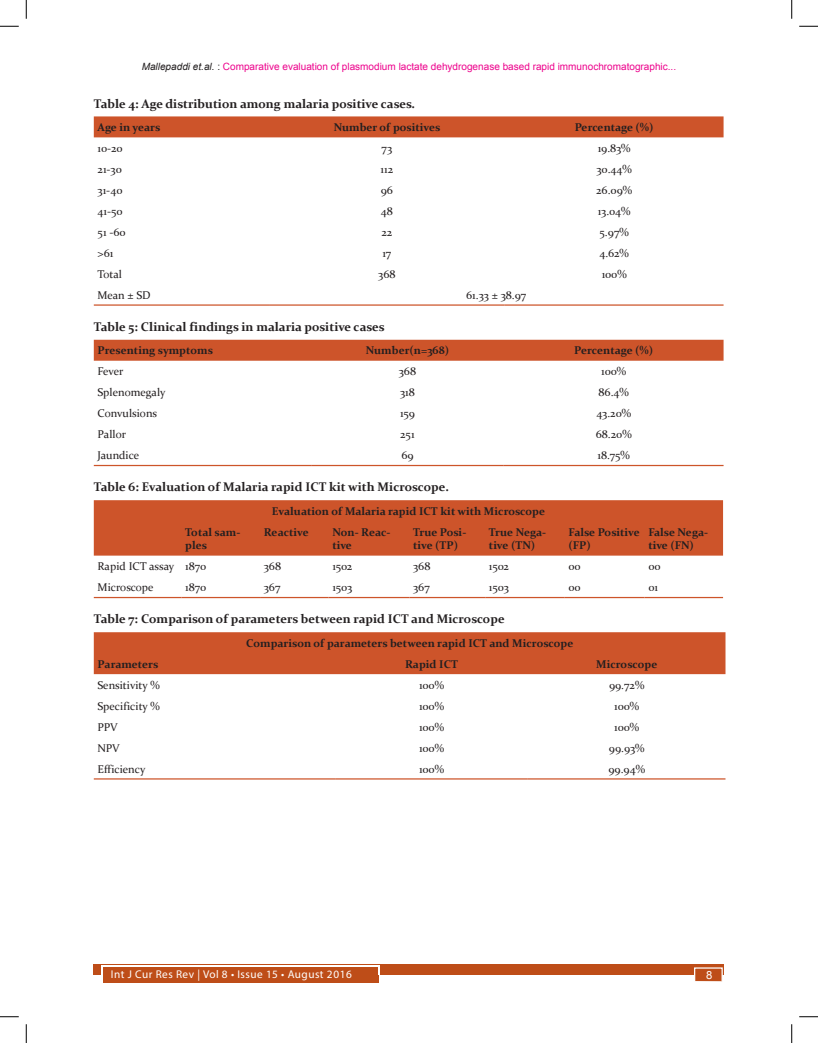
<style>
.page{position:relative;width:818px;height:1043px;background:#fff}
.page>*{position:absolute;margin:0;border:0;box-sizing:border-box;transform-origin:0 0}
.Table_caption{font:700 12.5px "Constantia";color:#231f20}
.Table_text{font:11.25px "Constantia";color:#231f20}
.Table_text-2{font:700 11.25px/13.5px "Constantia";color:#231f20}
.t1{font:11.25px "Myriad Pro";letter-spacing:.04em;color:#fff}
.t2{font:11.25px "Arial";color:#fff}
.t3{font:10px "Arial";color:#ed028c}
.s1{font-style:italic;color:#231f20}
.s2{color:#231f20}
</style>
<div class="page">
<div style="left:94px;top:964px;width:630px;height:10px;background:#be4d18"></div>
<div style="left:103px;top:966px;width:275px;height:16px;background:#be4d18"></div>
<hr style="left:102px;top:965px;width:277px;height:2px;background:#fff">
<svg style="left:378px;top:965px;width:2px;height:9px"></svg>
<div style="left:694px;top:967px;width:28px;height:14px;background:#be4d18"></div>
<div style="left:94px;top:116px;width:629px;height:21px;background:#cd542a"></div>
<hr style="left:94px;top:304px;width:175px;height:2px;background:#cd542a">
<hr style="left:269px;top:304px;width:235px;height:2px;background:#cd542a">
<hr style="left:504px;top:304px;width:219px;height:2px;background:#cd542a">
<div style="left:94px;top:340px;width:629px;height:21px;background:#cd542a"></div>
<hr style="left:94px;top:465px;width:217px;height:1px;background:#cd542a">
<hr style="left:311px;top:465px;width:193px;height:1px;background:#cd542a">
<hr style="left:503px;top:465px;width:220px;height:1px;background:#cd542a">
<div style="left:94px;top:500px;width:629px;height:55px;background:#cd542a"></div>
<hr style="left:94px;top:597px;width:87px;height:1px;background:#cd542a">
<hr style="left:181px;top:597px;width:79px;height:1px;background:#cd542a">
<hr style="left:260px;top:597px;width:68px;height:1px;background:#cd542a">
<hr style="left:328px;top:597px;width:81px;height:1px;background:#cd542a">
<hr style="left:409px;top:597px;width:76px;height:1px;background:#cd542a">
<hr style="left:485px;top:597px;width:79px;height:1px;background:#cd542a">
<hr style="left:564px;top:597px;width:80px;height:1px;background:#cd542a">
<hr style="left:644px;top:597px;width:79px;height:1px;background:#cd542a">
<div style="left:94px;top:632px;width:631px;height:42px;background:#cd542a"></div>
<hr style="left:94px;top:778px;width:241px;height:1px;background:#cd542a">
<hr style="left:335px;top:778px;width:193px;height:1px;background:#cd542a">
<hr style="left:528px;top:778px;width:197px;height:1px;background:#cd542a">
<svg style="left:0;top:25px;width:19px;height:2px"></svg>
<svg style="left:799px;top:25px;width:19px;height:2px"></svg>
<svg style="left:0;top:1016px;width:19px;height:1px"></svg>
<svg style="left:799px;top:1016px;width:19px;height:1px"></svg>
<svg style="left:25px;top:0;width:2px;height:19px"></svg>
<svg style="left:25px;top:1024px;width:2px;height:18px"></svg>
<svg style="left:791px;top:0;width:1px;height:19px"></svg>
<svg style="left:791px;top:1024px;width:1px;height:18px"></svg>
<p class="t3" style="left:142px;top:59px;width:536px"><span class="s1">Mallepaddi et.al.</span> <span class="s2">:</span> Comparative evaluation of plasmodium lactate dehydrogenase based rapid immunochromatographic...</p>
<p class="Table_caption" style="left:94px;top:95px;width:323px">Table 4: Age distribution among malaria positive cases.</p>
<p class="Table_text-2" style="left:98px;top:120px;width:64px">Age in years</p>
<p class="Table_text-2" style="left:334px;top:120px;width:108px">Number of positives</p>
<p class="Table_text-2" style="left:574px;top:120px;width:80px">Percentage (%)</p>
<p class="Table_text" style="left:98px;top:141px;width:27px">10-20</p>
<p class="Table_text" style="left:381px;top:141px;width:12px">73</p>
<p class="Table_text" style="left:597px;top:141px;width:34px">19.83%</p>
<p class="Table_text" style="left:98px;top:162px;width:26px">21-30</p>
<p class="Table_text" style="left:380px;top:162px;width:14px">112</p>
<p class="Table_text" style="left:596px;top:162px;width:37px">30.44%</p>
<p class="Table_text" style="left:98px;top:182px;width:26px">31-40</p>
<p class="Table_text" style="left:381px;top:182px;width:14px">96</p>
<p class="Table_text" style="left:596px;top:182px;width:37px">26.09%</p>
<p class="Table_text" style="left:98px;top:203px;width:26px">41-50</p>
<p class="Table_text" style="left:381px;top:203px;width:14px">48</p>
<p class="Table_text" style="left:597px;top:203px;width:34px">13.04%</p>
<p class="Table_text" style="left:98px;top:224px;width:30px">51 -60</p>
<p class="Table_text" style="left:381px;top:224px;width:12px">22</p>
<p class="Table_text" style="left:599px;top:224px;width:31px">5.97%</p>
<p class="Table_text" style="left:98px;top:245px;width:17px">&gt;61</p>
<p class="Table_text" style="left:382px;top:245px;width:10px">17</p>
<p class="Table_text" style="left:599px;top:245px;width:31px">4.62%</p>
<p class="Table_text" style="left:98px;top:266px;width:26px">Total</p>
<p class="Table_text" style="left:378px;top:266px;width:19px">368</p>
<p class="Table_text" style="left:601px;top:266px;width:26px">100%</p>
<p class="Table_text" style="left:98px;top:287px;width:55px">Mean ± SD</p>
<p class="Table_text" style="left:466px;top:287px;width:62px">61.33 ± 38.97</p>
<p class="Table_caption" style="left:94px;top:318px;width:292px">Table 5: Clinical findings in malaria positive cases</p>
<p class="Table_text-2" style="left:98px;top:343px;width:117px">Presenting symptoms</p>
<p class="Table_text-2" style="left:366px;top:343px;width:85px">Number(n=368)</p>
<p class="Table_text-2" style="left:574px;top:343px;width:80px">Percentage (%)</p>
<p class="Table_text" style="left:98px;top:364px;width:27px">Fever</p>
<p class="Table_text" style="left:399px;top:364px;width:19px">368</p>
<p class="Table_text" style="left:601px;top:364px;width:26px">100%</p>
<p class="Table_text" style="left:98px;top:385px;width:69px">Splenomegaly</p>
<p class="Table_text" style="left:400px;top:385px;width:16px">318</p>
<p class="Table_text" style="left:598px;top:385px;width:32px">86.4%</p>
<p class="Table_text" style="left:98px;top:406px;width:61px">Convulsions</p>
<p class="Table_text" style="left:400px;top:406px;width:16px">159</p>
<p class="Table_text" style="left:596px;top:406px;width:36px">43.20%</p>
<p class="Table_text" style="left:98px;top:427px;width:30px">Pallor</p>
<p class="Table_text" style="left:400px;top:427px;width:16px">251</p>
<p class="Table_text" style="left:595px;top:427px;width:37px">68.20%</p>
<p class="Table_text" style="left:98px;top:448px;width:43px">Jaundice</p>
<p class="Table_text" style="left:401px;top:448px;width:14px">69</p>
<p class="Table_text" style="left:597px;top:448px;width:34px">18.75%</p>
<p class="Table_caption" style="left:94px;top:478px;width:357px">Table 6: Evaluation of Malaria rapid ICT kit with Microscope.</p>
<p class="Table_text-2" style="left:272px;top:504px;width:275px">Evaluation of Malaria rapid ICT kit with Microscope</p>
<p class="Table_text-2" style="left:185px;top:524px;width:56px">Total sam&shy;ples</p>
<p class="Table_text-2" style="left:264px;top:524px;width:46px">Reactive</p>
<p class="Table_text-2" style="left:332px;top:524px;width:60px">Non- Reac&shy;tive</p>
<p class="Table_text-2" style="left:413px;top:524px;width:55px">True Posi&shy;tive (TP)</p>
<p class="Table_text-2" style="left:489px;top:524px;width:59px">True Nega&shy;tive (TN)</p>
<p class="Table_text-2" style="left:568px;top:524px;width:73px">False Positive (FP)</p>
<p class="Table_text-2" style="left:648px;top:524px;width:61px">False Nega&shy;tive (FN)</p>
<p class="Table_text" style="left:98px;top:559px;width:78px">Rapid ICT assay</p>
<p class="Table_text" style="left:185px;top:559px;width:22px">1870</p>
<p class="Table_text" style="left:264px;top:559px;width:19px">368</p>
<p class="Table_text" style="left:332px;top:559px;width:22px">1502</p>
<p class="Table_text" style="left:413px;top:559px;width:19px">368</p>
<p class="Table_text" style="left:489px;top:559px;width:22px">1502</p>
<p class="Table_text" style="left:568px;top:559px;width:14px">00</p>
<p class="Table_text" style="left:648px;top:559px;width:14px">00</p>
<p class="Table_text" style="left:98px;top:580px;width:58px">Microscope</p>
<p class="Table_text" style="left:185px;top:580px;width:22px">1870</p>
<p class="Table_text" style="left:264px;top:580px;width:18px">367</p>
<p class="Table_text" style="left:332px;top:580px;width:21px">1503</p>
<p class="Table_text" style="left:413px;top:580px;width:18px">367</p>
<p class="Table_text" style="left:489px;top:580px;width:21px">1503</p>
<p class="Table_text" style="left:568px;top:580px;width:14px">00</p>
<p class="Table_text" style="left:648px;top:580px;width:11px">01</p>
<p class="Table_caption" style="left:94px;top:610px;width:412px">Table 7: Comparison of parameters between rapid ICT and Microscope</p>
<p class="Table_text-2" style="left:246px;top:636px;width:329px">Comparison of parameters between rapid ICT and Microscope</p>
<p class="Table_text-2" style="left:98px;top:656px;width:62px">Parameters</p>
<p class="Table_text-2" style="left:405px;top:656px;width:55px">Rapid ICT</p>
<p class="Table_text-2" style="left:596px;top:656px;width:63px">Microscope</p>
<p class="Table_text" style="left:98px;top:677px;width:64px">Sensitivity %</p>
<p class="Table_text" style="left:419px;top:677px;width:26px">100%</p>
<p class="Table_text" style="left:609px;top:677px;width:37px">99.72%</p>
<p class="Table_text" style="left:98px;top:698px;width:64px">Specificity %</p>
<p class="Table_text" style="left:419px;top:698px;width:26px">100%</p>
<p class="Table_text" style="left:614px;top:698px;width:26px">100%</p>
<p class="Table_text" style="left:98px;top:719px;width:22px">PPV</p>
<p class="Table_text" style="left:419px;top:719px;width:26px">100%</p>
<p class="Table_text" style="left:614px;top:719px;width:26px">100%</p>
<p class="Table_text" style="left:98px;top:740px;width:24px">NPV</p>
<p class="Table_text" style="left:419px;top:740px;width:26px">100%</p>
<p class="Table_text" style="left:608px;top:740px;width:37px">99.93%</p>
<p class="Table_text" style="left:98px;top:761px;width:49px">Efficiency</p>
<p class="Table_text" style="left:419px;top:761px;width:26px">100%</p>
<p class="Table_text" style="left:608px;top:761px;width:38px">99.94%</p>
<p class="t1" style="left:111px;top:967px;width:243px">Int J Cur Res Rev | Vol 8 • Issue 15 • August 2016</p>
<p class="t2" style="left:706px;top:968px;width:8px">8</p>
</div>
